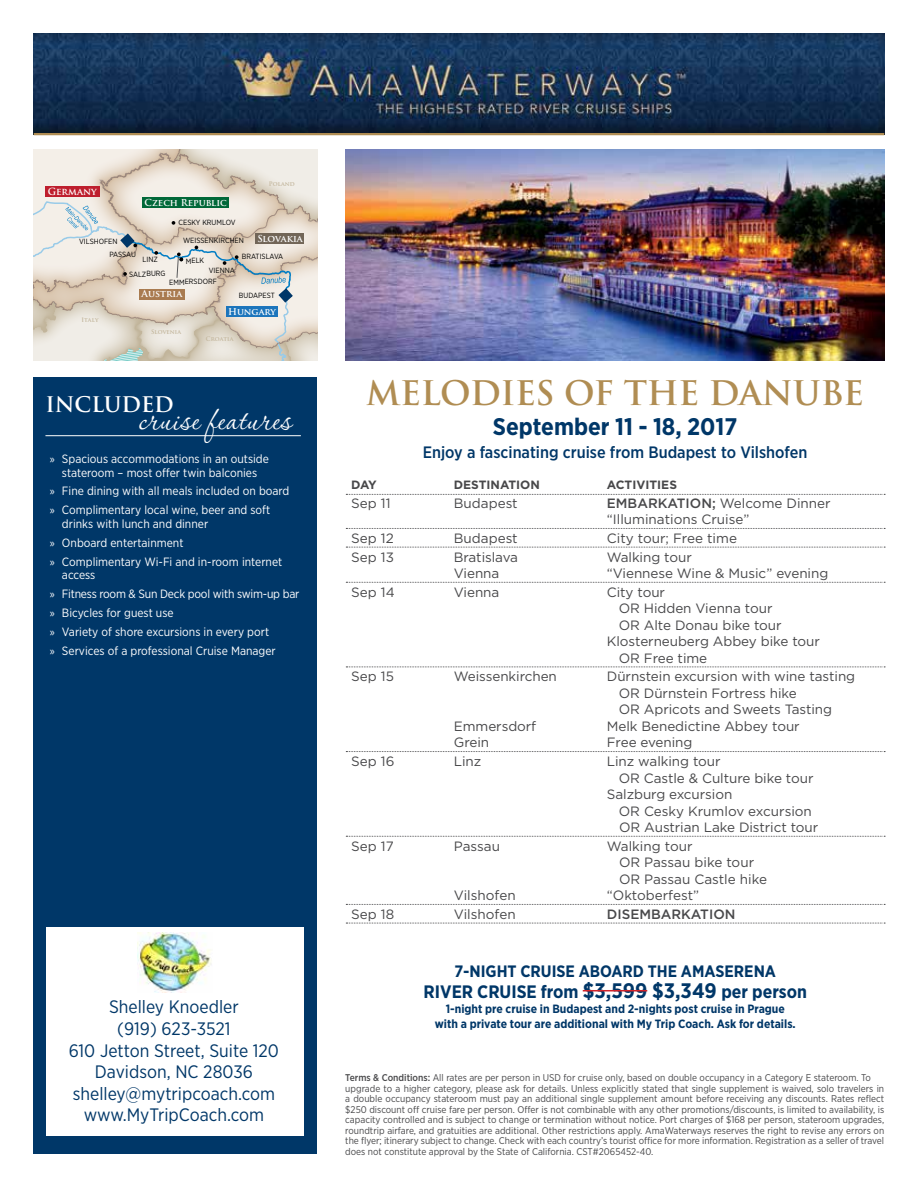
<style>
.page{position:relative;width:918px;height:1188px;background:#fff}
.page>*{position:absolute;margin:0;border:0;box-sizing:border-box;transform-origin:0 0}
.t1{font:39px "Corinthia Professional";letter-spacing:.02em;color:#fff}
.t2{font:700 33px "Trajan Pro";letter-spacing:-.01em;color:#b08d53}
.t3{font:700 24px "Gotham Narrow";color:#003768}
.t4{font:18px/21.6px "Gotham Narrow";color:#003768;text-align:center}
.t5{font:700 18px "Gotham Narrow";color:#003768}
.t6{font:500 16.5px "Gotham Narrow";color:#003768}
.t7{font:700 16.5px "Gotham Narrow";color:#003768}
.t8{font:13.5px/16.5px "Gotham";letter-spacing:-.005em;color:#48484a}
.t9{font:500 13.5px "Gotham";color:#48484a}
.t10{font:12px/18.9px "Gotham Narrow";color:#fff}
.t11{font:700 12px/15px "Gotham Narrow";color:#003768;text-align:center}
.t12{font:700 12px "Gotham";color:#48484a}
.t13{font:9.75px/10.5px "Gotham Narrow";color:#48484a}
.t14{font:700 9.6px "Trajan Pro";color:#fff}
.t15{font:700 9.3px "Trajan Pro";color:#fff}
.t16{font:700 9.15px "Trajan Pro";letter-spacing:-.005em;color:#fff}
.t17{font:7.5px/13px "Gotham Narrow";letter-spacing:-.005em;color:#000}
.t18{font:700 6px "Trajan Pro";color:#c2b59b}
.s1{font-family:"Myriad Pro"}
.s2{font-weight:500}
.s3{font-size:21px}
</style>
<div class="page">
<div style="left:34px;top:377px;width:283px;height:777px;background:#003768"></div>
<img style="left:34px;top:34px;width:850px;height:99px">
<img style="left:345px;top:149px;width:539px;height:212px">
<hr style="left:34px;top:133px;width:850px;height:2px;background:#b08d53">
<hr style="left:583px;top:990px;width:64px;height:1px;background:#d2232a">
<svg style="left:346px;top:494px;width:539px;height:1px"></svg>
<svg style="left:346px;top:528px;width:539px;height:1px"></svg>
<svg style="left:346px;top:547px;width:539px;height:1px"></svg>
<svg style="left:346px;top:582px;width:539px;height:1px"></svg>
<svg style="left:346px;top:667px;width:539px;height:1px"></svg>
<svg style="left:346px;top:751px;width:539px;height:1px"></svg>
<svg style="left:346px;top:836px;width:539px;height:1px"></svg>
<svg style="left:346px;top:904px;width:539px;height:1px"></svg>
<svg style="left:346px;top:923px;width:539px;height:1px"></svg>
<svg style="left:34px;top:149px;width:283px;height:212px;background:#ddd7cc"></svg>
<div style="left:45px;top:186px;width:54px;height:11px;background:#be1e2d"></div>
<div style="left:226px;top:306px;width:52px;height:11px;background:#1c75bc"></div>
<hr style="left:45px;top:435px;width:256px;height:1px;background:#fff">
<div style="left:46px;top:928px;width:258px;height:208px;background:#fff"></div>
<img style="left:138px;top:932px;width:74px;height:61px">
<p class="t14" style="left:48px;top:186px;width:50px">Germany</p>
<p class="t15" style="left:145px;top:197px;width:84px">Czech Republic</p>
<p class="t17" style="left:179px;top:215px;width:59px">CESKY KRUMLOV</p>
<p class="t18" style="left:269px;top:180px;width:27px;rotate:-1deg">Poland</p>
<p class="t17" style="left:109px;top:234px;width:28px;text-indent:-30px">VILSHOFEN<br>PASSAU</p>
<p class="t17" style="left:129px;top:267px;width:38px">SALZBURG</p>
<p class="t17" style="left:143px;top:253px;width:17px">LINZ</p>
<p class="t15" style="left:257px;top:233px;width:47px">Slovakia</p>
<p class="t17" style="left:183px;top:234px;width:62px">WEISSENKIRCHEN</p>
<p class="t17" style="left:186px;top:254px;width:20px">MELK</p>
<p class="t17" style="left:242px;top:250px;width:43px">BRATISLAVA</p>
<p class="t17" style="left:209px;top:264px;width:28px">VIENNA</p>
<p class="t18" style="left:81px;top:317px;width:19px;rotate:-1deg">Italy</p>
<p class="t17" style="left:169px;top:275px;width:49px">EMMERSDORF</p>
<p class="t15" style="left:142px;top:288px;width:42px">Austria</p>
<p class="t18" style="left:151px;top:329px;width:32px;rotate:-1deg">Slovenia</p>
<p class="t17" style="left:239px;top:289px;width:37px">BUDAPEST</p>
<p class="t16" style="left:228px;top:306px;width:49px">Hungary</p>
<p class="t18" style="left:206px;top:336px;width:29px;rotate:-1deg">Croatia</p>
<h1 class="t1" style="left:45px;top:400px;width:247px"><sup>INCLUDED</sup>cruise features</h1>
<p class="t10" style="left:50px;top:452px;width:220px;line-height:13.5px;text-align:center"><span class="s1">»</span> Spacious accommodations in an outside stateroom – most offer twin balconies</p>
<p class="t10" style="left:50px;top:482px;width:241px"><span class="s1">»</span> Fine dining with all meals included on board <span class="s1">»</span> Complimentary local wine, beer and soft</p>
<p class="t10" style="left:50px;top:514px;width:234px;text-indent:12px">drinks with lunch and dinner<br><span class="s1">»</span> Onboard entertainment<br><span class="s1">»</span> Complimentary Wi-Fi and in-room internet</p>
<p class="t10" style="left:50px;top:565px;width:251px;text-indent:12px">access<br><span class="s1">»</span> Fitness room &amp; Sun Deck pool with swim-up bar <span class="s1">»</span> Bicycles for guest use<br><span class="s1">»</span> Variety of shore excursions in every port<br><span class="s1">»</span> Services of a professional Cruise Manager</p>
<h3 class="t4" style="left:69px;top:996px;width:212px">Shelley Knoedler<br>(919) 623-3521<br>610 Jetton Street, Suite 120<br>Davidson, NC 28036 shelley@mytripcoach.com www.MyTripCoach.com</h3>
<h2 class="t2" style="left:366px;top:373px;width:499px">MELODIES OF THE DANUBE</h2>
<h3 class="t3" style="left:493px;top:411px;width:246px">September 11 - 18, 2017</h3>
<h3 class="t6" style="left:423px;top:442px;width:386px">Enjoy a fascinating cruise from Budapest to Vilshofen</h3>
<p class="t12" style="left:351px;top:477px;width:27px">DAY</p>
<p class="t12" style="left:454px;top:477px;width:88px">DESTINATION</p>
<p class="t12" style="left:607px;top:477px;width:72px">ACTIVITIES</p>
<h3 class="t8" style="left:351px;top:494px;width:41px">Sep 11</h3>
<h3 class="t8" style="left:454px;top:494px;width:65px">Budapest</h3>
<h3 class="t8" style="left:607px;top:494px;width:225px"><span class="s2">EMBARKATION;</span> Welcome Dinner “Illuminations Cruise”</h3>
<h3 class="t8" style="left:351px;top:530px;width:44px">Sep 12</h3>
<h3 class="t8" style="left:454px;top:530px;width:65px">Budapest</h3>
<h3 class="t8" style="left:607px;top:530px;width:132px">City tour; Free time</h3>
<h3 class="t8" style="left:351px;top:548px;width:44px">Sep 13</h3>
<h3 class="t8" style="left:454px;top:548px;width:66px">Bratislava</h3>
<h3 class="t8" style="left:607px;top:548px;width:86px">Walking tour</h3>
<h3 class="t8" style="left:454px;top:565px;width:47px">Vienna</h3>
<h3 class="t8" style="left:607px;top:565px;width:223px">“Viennese Wine &amp; Music” evening</h3>
<h3 class="t8" style="left:351px;top:583px;width:45px">Sep 14</h3>
<h3 class="t8" style="left:454px;top:583px;width:47px">Vienna</h3>
<h3 class="t8" style="left:607px;top:583px;width:60px">City tour</h3>
<h3 class="t8" style="left:619px;top:600px;width:155px">OR Hidden Vienna tour</h3>
<h3 class="t8" style="left:619px;top:616px;width:164px">OR Alte Donau bike tour</h3>
<h3 class="t8" style="left:607px;top:633px;width:215px">Klosterneuberg Abbey bike tour</h3>
<h3 class="t8" style="left:619px;top:649px;width:90px">OR Free time</h3>
<h3 class="t8" style="left:351px;top:668px;width:44px">Sep 15</h3>
<h3 class="t8" style="left:454px;top:668px;width:105px">Weissenkirchen</h3>
<h3 class="t8" style="left:619px;top:668px;width:238px;text-indent:-12px">Dürnstein excursion with wine tasting<br>OR Dürnstein Fortress hike<br>OR Apricots and Sweets Tasting</h3>
<h3 class="t8" style="left:454px;top:718px;width:84px">Emmersdorf</h3>
<h3 class="t8" style="left:607px;top:718px;width:194px">Melk Benedictine Abbey tour</h3>
<h3 class="t8" style="left:454px;top:734px;width:37px">Grein</h3>
<h3 class="t8" style="left:607px;top:734px;width:87px">Free evening</h3>
<h3 class="t8" style="left:351px;top:753px;width:45px">Sep 16</h3>
<h3 class="t8" style="left:454px;top:753px;width:29px">Linz</h3>
<h3 class="t8" style="left:607px;top:753px;width:115px">Linz walking tour</h3>
<h3 class="t8" style="left:619px;top:769px;width:196px">OR Castle &amp; Culture bike tour</h3>
<h3 class="t8" style="left:607px;top:786px;width:127px">Salzburg excursion</h3>
<h3 class="t8" style="left:619px;top:802px;width:195px">OR Cesky Krumlov excursion</h3>
<h3 class="t8" style="left:619px;top:819px;width:201px">OR Austrian Lake District tour</h3>
<h3 class="t8" style="left:351px;top:837px;width:44px">Sep 17</h3>
<h3 class="t8" style="left:454px;top:837px;width:48px">Passau</h3>
<h3 class="t8" style="left:619px;top:837px;width:150px;text-indent:-12px">Walking tour<br>OR Passau bike tour<br>OR Passau Castle hike</h3>
<h3 class="t8" style="left:454px;top:887px;width:63px">Vilshofen</h3>
<h3 class="t8" style="left:607px;top:887px;width:94px">“Oktoberfest”</h3>
<h3 class="t8" style="left:351px;top:906px;width:44px">Sep 18</h3>
<h3 class="t8" style="left:454px;top:906px;width:63px">Vilshofen</h3>
<h3 class="t9" style="left:607px;top:905px;width:130px">DISEMBARKATION</h3>
<h3 class="t7" style="left:455px;top:960px;width:323px">7-NIGHT CRUISE ABOARD THE AMASERENA</h3>
<h3 class="t5" style="left:424px;top:980px;width:385px">RIVER CRUISE from <span class="s3">$3,599 $3,349</span> per person</h3>
<p class="t11" style="left:435px;top:1001px;width:362px">1-night pre cruise in Budapest and 2-nights post cruise in Prague with a private tour are additional with My Trip Coach. Ask for details.</p>
<p class="t13" style="left:345px;top:1072px;width:540px"><span class="s2">Terms &amp; Conditions:</span> All rates are per person in USD for cruise only, based on double occupancy in a Category E stateroom. To upgrade to a higher category, please ask for details. Unless explicitly stated that single supplement is waived, solo travelers in a double occupancy stateroom must pay an additional single supplement amount before receiving any discounts. Rates reflect $250 discount off cruise fare per person. Offer is not combinable with any other promotions/discounts, is limited to availability, is capacity controlled and is subject to change or termination without notice. Port charges of $168 per person, stateroom upgrades, roundtrip airfare, and gratuities are additional. Other restrictions apply. AmaWaterways reserves the right to revise any errors on the flyer; itinerary subject to change. Check with each country’s tourist office for more information. Registration as a seller of travel does not constitute approval by the State of California. CST#2065452-40.</p>
</div>
